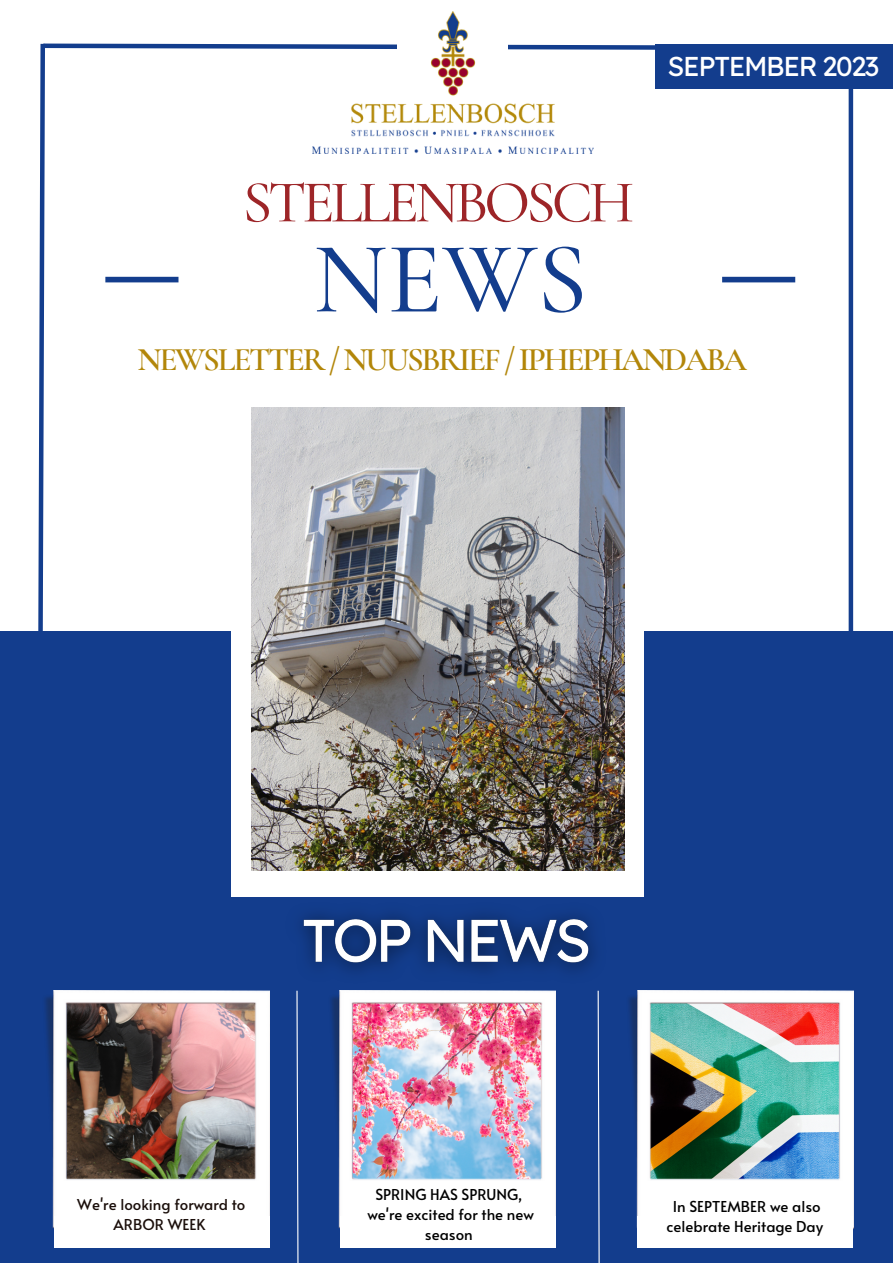
<style>
.page{position:relative;width:893px;height:1264px;background:#fff}
.page>*{position:absolute;margin:0;border:0;box-sizing:border-box;transform-origin:0 0}
.t1{font:500 101.85px "Cormorant Garamond";color:#133d8d}
.t2{font:500 60px "Cormorant Garamond";letter-spacing:-.07em;color:#9d2528}
.t3{font:600 33px "Cormorant Garamond";letter-spacing:-.07em;color:#b28609}
.t4{font:27.3px "Lexend Deca";letter-spacing:-.05em;color:#fff}
.t5{font:15px/20.2px "Alata";color:#000;text-align:center}
.t6{font:15px "Alata";color:#1a0e0a}
</style>
<div class="page">
<div style="left:0;top:631px;width:892px;height:631px;background:#133d8d"></div>
<div style="left:232px;top:407px;width:412px;height:490px;background:#fff"></div>
<img style="left:251px;top:643px;width:373px;height:227px">
<svg style="left:38px;top:43px;width:816px;height:600px"></svg>
<div style="left:655px;top:44px;width:237px;height:45px;background:#133d8d"></div>
<img style="left:45px;top:990px;width:225px;height:238px">
<img style="left:331px;top:1005px;width:224px;height:223px">
<img style="left:629px;top:990px;width:224px;height:238px">
<svg style="left:296px;top:1005px;width:3px;height:257px"></svg>
<svg style="left:597px;top:1005px;width:3px;height:257px"></svg>
<div style="left:637px;top:1215px;width:216px;height:32px;background:#fff"></div>
<div style="left:54px;top:1215px;width:216px;height:32px;background:#fff"></div>
<div style="left:340px;top:1215px;width:215px;height:32px;background:#fff"></div>
<img style="left:312px;top:11px;width:281px;height:142px">
<img style="left:296px;top:914px;width:303px;height:91px">
<p class="t4" style="left:667px;top:49px;width:213px">SEPTEMBER 2023</p>
<p class="t2" style="left:242px;top:166px;width:393px">STELLENBOSCH</p>
<p class="t1" style="left:313px;top:217px;width:276px">NEWS</p>
<p class="t3" style="left:137px;top:339px;width:610px">NEWSLETTER / NUUSBRIEF / IPHEPHANDABA</p>
<p class="t6" style="left:77px;top:1193px;width:169px">We're looking forward to</p>
<p class="t6" style="left:114px;top:1213px;width:93px">ARBOR WEEK</p>
<p class="t5" style="left:375px;top:1183px;width:148px">SPRING HAS SPRUNG,</p>
<p class="t5" style="left:367px;top:1203px;width:168px">we're excited for the new season</p>
<p class="t5" style="left:666px;top:1195px;width:158px">In SEPTEMBER we also celebrate Heritage Day</p>
</div>
